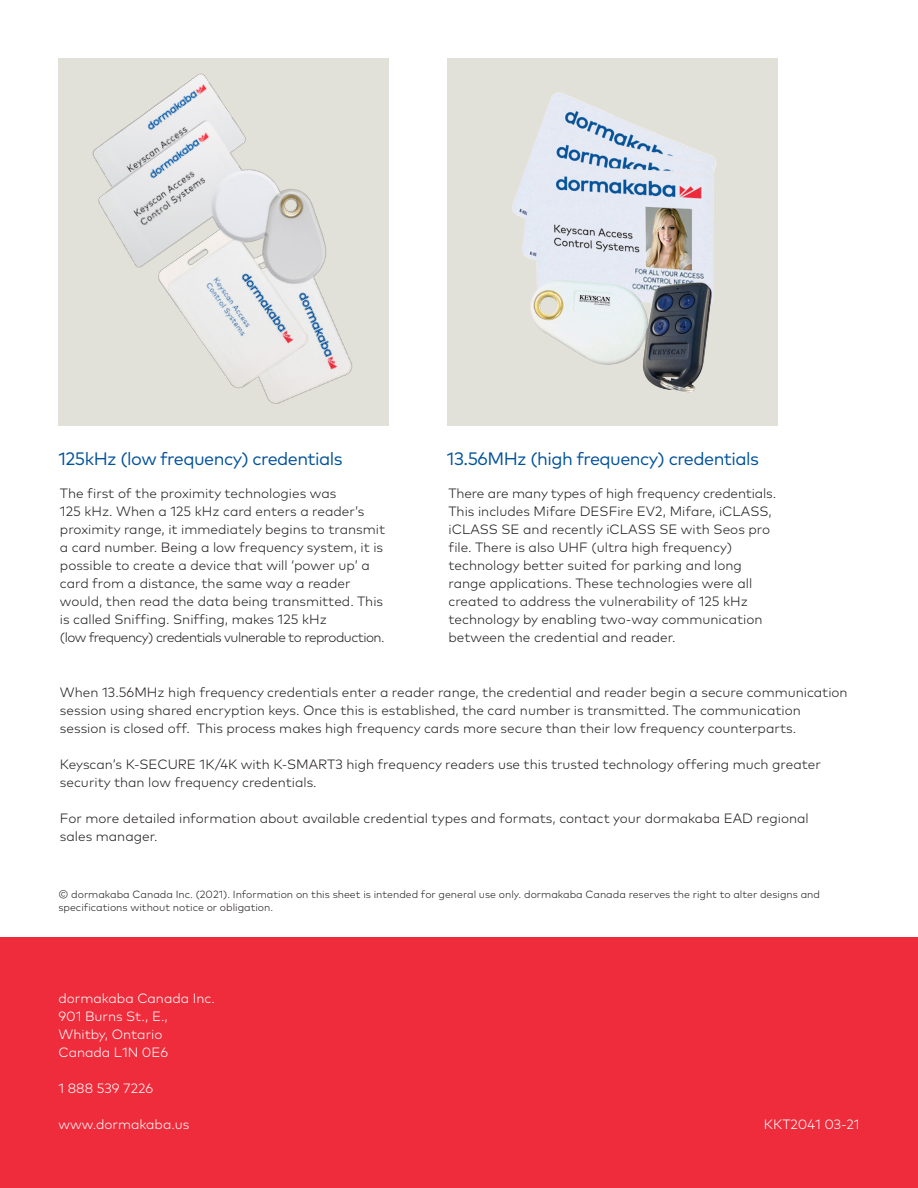
<style>
.page{position:relative;width:918px;height:1188px;background:#fff}
.page>*{position:absolute;margin:0;border:0;box-sizing:border-box;transform-origin:0 0}
.Descriptor_light_bla{font:18px "Mark Pro";letter-spacing:-.03em;color:#01519b}
.Descriptor_light_bla-2{font:300 13.5px "Mark Pro";color:#231f20}
.Descriptor_bold_ligh{font:300 13.5px/18px "Mark Pro";color:#fff}
.Descriptor_light_bla-3{font:300 13.5px "Mark Pro";letter-spacing:-.04em;color:#231f20}
.Tab_Head_center_ligh{font:300 10.5px "Mark Pro";color:#231f20}
</style>
<div class="page">
<div style="left:447px;top:59px;width:330px;height:367px;background:#e2e1d9"></div>
<img style="left:58px;top:58px;width:331px;height:368px">
<img style="left:512px;top:92px;width:204px;height:301px">
<div style="left:0;top:937px;width:918px;height:251px;background:#ee2c3b"></div>
<p class="Descriptor_light_bla" style="left:58px;top:445px;width:286px">125kHz (low frequency) credentials</p>
<p class="Descriptor_light_bla-2" style="left:60px;top:483px;width:278px">The first of the proximity technologies was</p>
<p class="Descriptor_light_bla-2" style="left:60px;top:501px;width:306px">125 kHz. When a 125 kHz card enters a reader’s</p>
<p class="Descriptor_light_bla-2" style="left:60px;top:519px;width:327px">proximity range, it immediately begins to transmit</p>
<p class="Descriptor_light_bla-2" style="left:60px;top:537px;width:325px">a card number. Being a low frequency system, it is</p>
<p class="Descriptor_light_bla-2" style="left:60px;top:555px;width:312px">possible to create a device that will ‘power up’ a</p>
<p class="Descriptor_light_bla-2" style="left:60px;top:573px;width:292px">card from a distance, the same way a reader</p>
<p class="Descriptor_light_bla-2" style="left:60px;top:591px;width:325px">would, then read the data being transmitted. This</p>
<p class="Descriptor_light_bla-2" style="left:60px;top:609px;width:268px">is called Sniffing. Sniffing, makes 125 kHz</p>
<p class="Descriptor_light_bla-3" style="left:60px;top:627px;width:326px">(low frequency) credentials vulnerable to reproduction.</p>
<p class="Descriptor_light_bla" style="left:447px;top:445px;width:313px">13.56MHz (high frequency) credentials</p>
<p class="Descriptor_light_bla-2" style="left:448px;top:483px;width:329px">There are many types of high frequency credentials.</p>
<p class="Descriptor_light_bla-2" style="left:448px;top:501px;width:325px">This includes Mifare DESFire EV2, Mifare, iCLASS,</p>
<p class="Descriptor_light_bla-2" style="left:448px;top:519px;width:323px">iCLASS SE and recently iCLASS SE with Seos pro</p>
<p class="Descriptor_light_bla-2" style="left:448px;top:537px;width:285px">file. There is also UHF (ultra high frequency)</p>
<p class="Descriptor_light_bla-2" style="left:448px;top:555px;width:295px">technology better suited for parking and long</p>
<p class="Descriptor_light_bla-2" style="left:448px;top:573px;width:305px">range applications. These technologies were all</p>
<p class="Descriptor_light_bla-2" style="left:448px;top:591px;width:301px">created to address the vulnerability of 125 kHz</p>
<p class="Descriptor_light_bla-2" style="left:448px;top:609px;width:316px">technology by enabling two-way communication</p>
<p class="Descriptor_light_bla-2" style="left:448px;top:627px;width:229px">between the credential and reader.</p>
<p class="Descriptor_light_bla-2" style="left:60px;top:682px;width:789px">When 13.56MHz high frequency credentials enter a reader range, the credential and reader begin a secure communication</p>
<p class="Descriptor_light_bla-2" style="left:60px;top:700px;width:742px">session using shared encryption keys. Once this is established, the card number is transmitted. The communication</p>
<p class="Descriptor_light_bla-2" style="left:60px;top:718px;width:738px">session is closed off. This process makes high frequency cards more secure than their low frequency counterparts.</p>
<p class="Descriptor_light_bla-2" style="left:60px;top:754px;width:762px">Keyscan’s K-SECURE 1K/4K with K-SMART3 high frequency readers use this trusted technology offering much greater</p>
<p class="Descriptor_light_bla-2" style="left:60px;top:772px;width:258px">security than low frequency credentials.</p>
<p class="Descriptor_light_bla-2" style="left:60px;top:808px;width:750px">For more detailed information about available credential types and formats, contact your dormakaba EAD regional</p>
<p class="Descriptor_light_bla-2" style="left:60px;top:826px;width:99px">sales manager.</p>
<p class="Tab_Head_center_ligh" style="left:58px;top:886px;width:763px">© dormakaba Canada Inc. (2021). Information on this sheet is intended for general use only. dormakaba Canada reserves the right to alter designs and</p>
<p class="Tab_Head_center_ligh" style="left:58px;top:899px;width:216px">specifications without notice or obligation.</p>
<p class="Descriptor_bold_ligh" style="left:58px;top:988px;width:158px">dormakaba Canada Inc.</p>
<p class="Descriptor_bold_ligh" style="left:58px;top:1006px;width:111px">901 Burns St., E.,<br>Whitby, Ontario</p>
<p class="Descriptor_bold_ligh" style="left:58px;top:1042px;width:111px">Canada L1N 0E6</p>
<p class="Descriptor_bold_ligh" style="left:58px;top:1078px;width:96px">1 888 539 7226</p>
<p class="Descriptor_bold_ligh" style="left:58px;top:1114px;width:132px">www.dormakaba.us</p>
<p class="Descriptor_bold_ligh" style="left:764px;top:1114px;width:97px">KKT2041 03-21</p>
</div>
